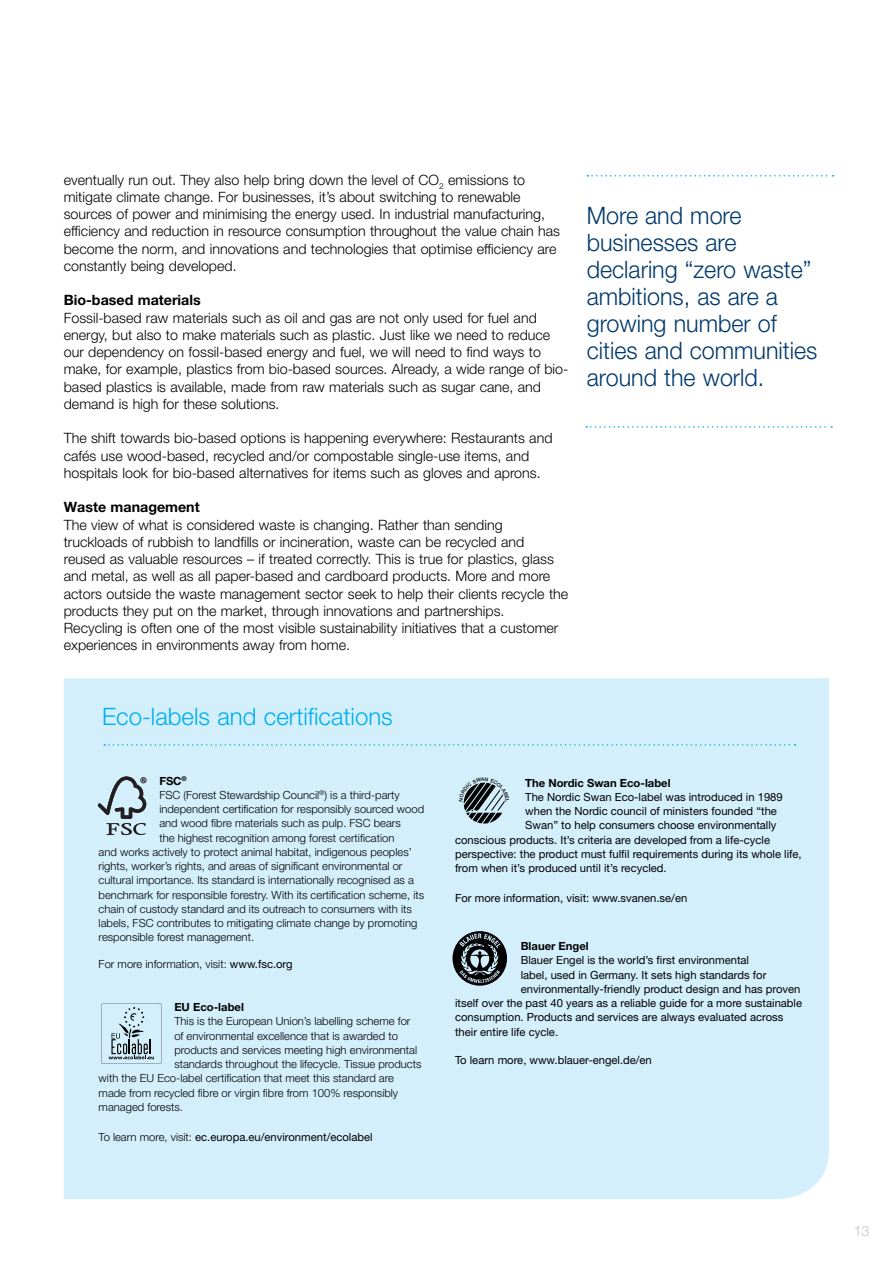
<style>
.page{position:relative;width:893px;height:1263px;background:#fff}
.page>*{position:absolute;margin:0;border:0;box-sizing:border-box;transform-origin:0 0}
.t1{font:300 24px/27px "Helvetica Neue LT Std";color:#00396b}
.t2{font:300 24px "Helvetica Neue LT Pro";color:#00aeef}
.t3{font:300 14.25px/17.2px "Helvetica Neue LT Pro";color:#000}
.t4{font:700 14.25px "Helvetica Neue LT Pro";color:#000}
.t5{font:300 14.25px "Helvetica Neue LT Pro";color:#c2c4c6}
.t6{font:300 11.25px "Helvetica Neue LT Std";color:#000}
.t7{font:11.25px "Helvetica Neue LT Std";color:#000}
.t8{font:700 11.25px "Helvetica Neue LT Std";color:#000}
.s1{font-weight:400}
.s2{font-weight:300}
</style>
<div class="page">
<div style="left:64px;top:678px;width:765px;height:521px;background:#d4effc"></div>
<svg style="left:98px;top:776px;width:49px;height:59px;background:#a7bbc5"></svg>
<svg style="left:101px;top:1003px;width:60px;height:61px;background:#b7cfda"></svg>
<svg style="left:452px;top:931px;width:55px;height:55px;background:#5e6a6f"></svg>
<div style="left:456px;top:776px;width:56px;height:50px;background:#d4effc"></div>
<svg style="left:104px;top:744px;width:691px;height:2px"></svg>
<svg style="left:586px;top:426px;width:246px;height:2px"></svg>
<svg style="left:587px;top:175px;width:246px;height:2px"></svg>
<svg style="left:463px;top:782px;width:42px;height:41px"></svg>
<p class="t3" style="left:64px;top:171px;width:498px">eventually run out. They also help bring down the level of CO<sub>2</sub> emissions to mitigate climate change. For businesses, it’s about switching to renewable sources of power and minimising the energy used. In industrial manufacturing, efficiency and reduction in resource consumption throughout the value chain has become the norm, and innovations and technologies that optimise efficiency are constantly being developed.</p>
<p class="t4" style="left:64px;top:291px;width:139px">Bio-based materials</p>
<p class="t3" style="left:64px;top:309px;width:506px">Fossil-based raw materials such as oil and gas are not only used for fuel and energy, but also to make materials such as plastic. Just like we need to reduce our dependency on fossil-based energy and fuel, we will need to find ways to make, for example, plastics from bio-based sources. Already, a wide range of bio&shy;based plastics is available, made from raw materials such as sugar cane, and demand is high for these solutions.</p>
<p class="t3" style="left:64px;top:429px;width:490px">The shift towards bio-based options is happening everywhere: Restaurants and cafés use wood-based, recycled and/or compostable single-use items, and hospitals look for bio-based alternatives for items such as gloves and aprons.</p>
<p class="t4" style="left:64px;top:498px;width:138px">Waste management</p>
<p class="t3" style="left:64px;top:516px;width:506px">The view of what is considered waste is changing. Rather than sending truckloads of rubbish to landfills or incineration, waste can be recycled and reused as valuable resources – if treated correctly. This is true for plastics, glass and metal, as well as all paper-based and cardboard products. More and more actors outside the waste management sector seek to help their clients recycle the products they put on the market, through innovations and partnerships.<br>Recycling is often one of the most visible sustainability initiatives that a customer experiences in environments away from home.</p>
<h1 class="t1" style="left:587px;top:201px;width:232px">More and more businesses are declaring “zero waste” ambitions, as are a growing number of cities and communities around the world.</h1>
<h1 class="t2" style="left:102px;top:702px;width:292px">Eco-labels and certifications</h1>
<p class="t8" style="left:159px;top:773px;width:29px">FSC<sup>®</sup></p>
<p class="t6" style="left:159px;top:788px;width:242px">FSC (Forest Stewardship Council<sup>®</sup>) is a third-party</p>
<p class="t6" style="left:159px;top:802px;width:266px">independent certification for responsibly sourced wood</p>
<p class="t6" style="left:159px;top:816px;width:243px">and wood fibre materials such as pulp. FSC bears</p>
<p class="t6" style="left:159px;top:831px;width:237px">the highest recognition among forest certification</p>
<p class="t6" style="left:99px;top:845px;width:315px">and works actively to protect animal habitat, indigenous peoples’</p>
<p class="t6" style="left:99px;top:859px;width:305px">rights, worker’s rights, and areas of significant environmental or</p>
<p class="t6" style="left:99px;top:873px;width:317px">cultural importance. Its standard is internationally recognised as a</p>
<p class="t6" style="left:99px;top:888px;width:327px">benchmark for responsible forestry. With its certification scheme, its</p>
<p class="t6" style="left:99px;top:902px;width:315px">chain of custody standard and its outreach to consumers with its</p>
<p class="t6" style="left:99px;top:916px;width:320px">labels, FSC contributes to mitigating climate change by promoting</p>
<p class="t6" style="left:99px;top:930px;width:157px">responsible forest management.</p>
<p class="t6" style="left:99px;top:957px;width:195px">For more information, visit: <span class="s1">www.fsc.org</span></p>
<p class="t8" style="left:174px;top:1000px;width:71px">EU Eco-label</p>
<p class="t6" style="left:174px;top:1014px;width:238px">This is the European Union’s labelling scheme for</p>
<p class="t6" style="left:174px;top:1029px;width:225px">of environmental excellence that is awarded to</p>
<p class="t6" style="left:174px;top:1043px;width:244px">products and services meeting high environmental</p>
<p class="t6" style="left:174px;top:1057px;width:249px">standards throughout the lifecycle. Tissue products</p>
<p class="t6" style="left:99px;top:1071px;width:297px">with the EU Eco-label certification that meet this standard are</p>
<p class="t6" style="left:99px;top:1086px;width:301px">made from recycled fibre or virgin fibre from 100% responsibly</p>
<p class="t6" style="left:99px;top:1100px;width:86px">managed forests.</p>
<p class="t7" style="left:99px;top:1130px;width:276px"><span class="s2">To learn more, visit:</span> ec.europa.eu/environment/ecolabel</p>
<p class="t8" style="left:525px;top:775px;width:147px">The Nordic Swan Eco-label</p>
<p class="t7" style="left:525px;top:790px;width:259px">The Nordic Swan Eco-label was introduced in 1989</p>
<p class="t7" style="left:525px;top:804px;width:253px">when the Nordic council of ministers founded “the</p>
<p class="t7" style="left:525px;top:818px;width:253px">Swan” to help consumers choose environmentally</p>
<p class="t7" style="left:455px;top:833px;width:317px">conscious products. It’s criteria are developed from a life-cycle</p>
<p class="t7" style="left:455px;top:847px;width:348px">perspective: the product must fulfil requirements during its whole life,</p>
<p class="t7" style="left:455px;top:861px;width:213px">from when it’s produced until it’s recycled.</p>
<p class="t7" style="left:455px;top:891px;width:234px">For more information, visit: www.svanen.se/en</p>
<p class="t8" style="left:521px;top:939px;width:70px">Blauer Engel</p>
<p class="t7" style="left:521px;top:954px;width:230px">Blauer Engel is the world’s first environmental</p>
<p class="t7" style="left:521px;top:968px;width:247px">label, used in Germany. It sets high standards for</p>
<p class="t7" style="left:521px;top:982px;width:281px">environmentally-friendly product design and has proven</p>
<p class="t7" style="left:455px;top:996px;width:349px">itself over the past 40 years as a reliable guide for a more sustainable</p>
<p class="t7" style="left:455px;top:1011px;width:330px">consumption. Products and services are always evaluated across</p>
<p class="t7" style="left:455px;top:1025px;width:105px">their entire life cycle.</p>
<p class="t7" style="left:455px;top:1053px;width:198px">To learn more, www.blauer-engel.de/en</p>
<p class="t5" style="left:854px;top:1222px;width:17px">13</p>
</div>
